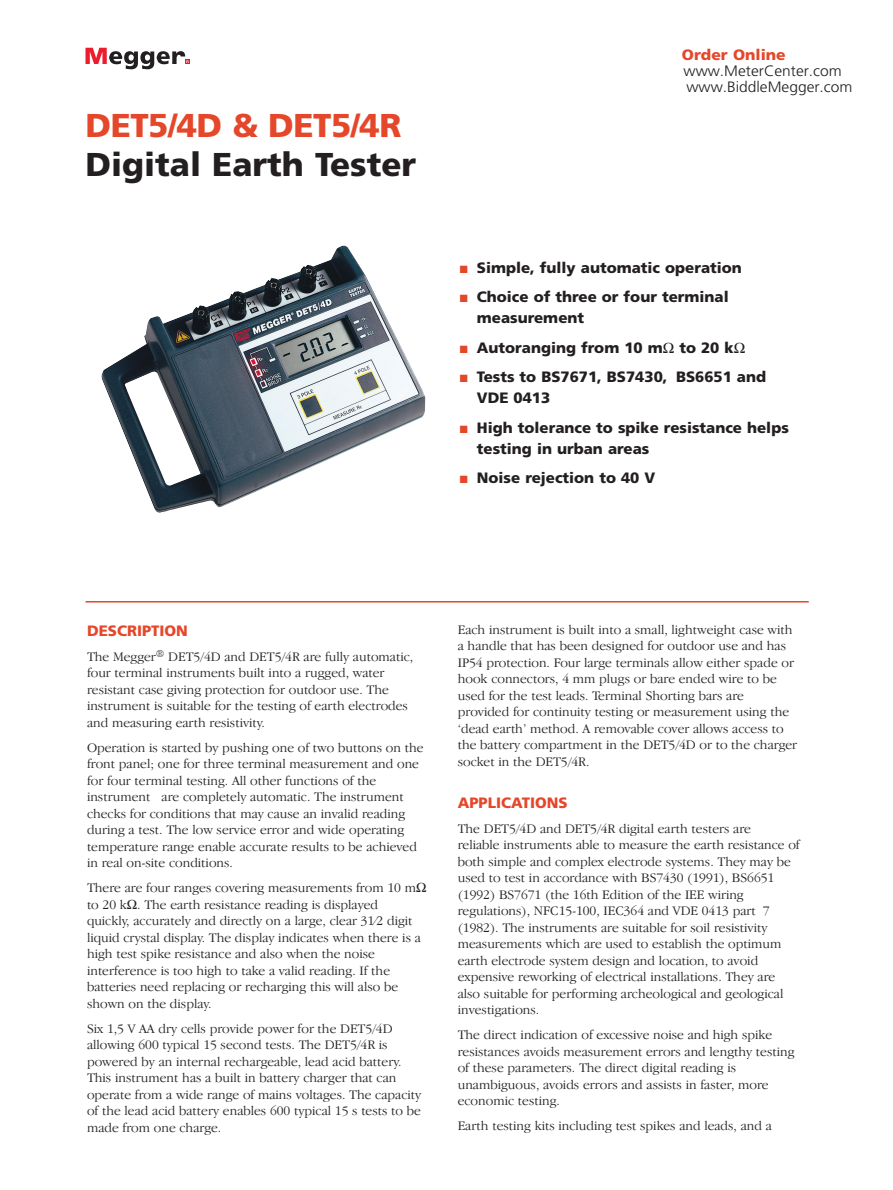
<style>
.page{position:relative;width:893px;height:1190px;background:#fff}
.page>*{position:absolute;margin:0;border:0;box-sizing:border-box;transform-origin:0 0}
.t1{font:900 33px "Frutiger";color:#231f20}
.t2{font:900 33px "Frutiger";letter-spacing:-.015em;color:#e5472a}
.t3{font:900 15px/21px "Frutiger";color:#231f20}
.t4{font:300 15px/16px "Frutiger";color:#231f20;scale:1.04 1}
.t5{font:900 15px "Frutiger";color:#e5472a}
.t6{font:900 15px "Frutiger";color:#e5472a;scale:1.04 1}
.t7{font:300 13.5px/16.5px "Garamond IT Cby BT";color:#231f20}
.s1{color:#e5472a}
</style>
<div class="page">
<svg style="left:85px;top:48px;width:104px;height:21px"></svg>
<hr style="left:85px;top:601px;width:723px;height:1px;background:#e5472a">
<img style="left:101px;top:245px;width:325px;height:268px">
<h1 class="t2" style="left:85px;top:113px;width:317px">DET5/4D &amp; DET5/4R</h1>
<h1 class="t1" style="left:85px;top:152px;width:332px">Digital Earth Tester</h1>
<p class="t6" style="left:682px;top:49px;width:101px">Order Online</p>
<p class="t4" style="left:683px;top:63px;width:164px">www.MeterCenter.com www.BiddleMegger.com</p>
<p class="t3" style="left:460px;top:258px;width:283px"><span class="s1">■</span> Simple, fully automatic operation</p>
<p class="t3" style="left:477px;top:288px;width:253px;text-indent:-17px"><span class="s1">■</span> Choice of three or four terminal measurement</p>
<p class="t3" style="left:460px;top:338px;width:275px"><span class="s1">■</span> Autoranging from 10 m to 20 k</p>
<p class="t3" style="left:477px;top:368px;width:291px;text-indent:-17px"><span class="s1">■</span> Tests to BS7671, BS7430, BS6651 and<br>VDE 0413</p>
<p class="t3" style="left:477px;top:418px;width:313px;text-indent:-17px"><span class="s1">■</span> High tolerance to spike resistance helps testing in urban areas</p>
<p class="t3" style="left:460px;top:469px;width:197px"><span class="s1">■</span> Noise rejection to 40 V</p>
<p class="t5" style="left:87px;top:624px;width:102px">DESCRIPTION</p>
<p class="t7" style="left:87px;top:649px;width:328px">The Megger<sup>®</sup> DET5/4D and DET5/4R are fully automatic, four terminal instruments built into a rugged, water resistant case giving protection for outdoor use. The instrument is suitable for the testing of earth electrodes and measuring earth resistivity.</p>
<p class="t7" style="left:87px;top:740px;width:338px">Operation is started by pushing one of two buttons on the front panel; one for three terminal measurement and one for four terminal testing. All other functions of the instrument are completely automatic. The instrument checks for conditions that may cause an invalid reading during a test. The low service error and wide operating temperature range enable accurate results to be achieved in real on-site conditions.</p>
<p class="t7" style="left:87px;top:881px;width:335px">There are four ranges covering measurements from 10 m to 20 k . The earth resistance reading is displayed quickly, accurately and directly on a large, clear 31⁄2 digit liquid crystal display. The display indicates when there is a high test spike resistance and also when the noise interference is too high to take a valid reading. If the batteries need replacing or recharging this will also be shown on the display.</p>
<p class="t7" style="left:87px;top:1021px;width:336px">Six 1,5 V AA dry cells provide power for the DET5/4D allowing 600 typical 15 second tests. The DET5/4R is powered by an internal rechargeable, lead acid battery.<br>This instrument has a built in battery charger that can operate from a wide range of mains voltages. The capacity of the lead acid battery enables 600 typical 15 s tests to be made from one charge.</p>
<p class="t7" style="left:458px;top:622px;width:341px">Each instrument is built into a small, lightweight case with a handle that has been designed for outdoor use and has IP54 protection. Four large terminals allow either spade or hook connectors, 4 mm plugs or bare ended wire to be used for the test leads. Terminal Shorting bars are provided for continuity testing or measurement using the ‘dead earth’ method. A removable cover allows access to the battery compartment in the DET5/4D or to the charger socket in the DET5/4R.</p>
<p class="t5" style="left:458px;top:796px;width:111px">APPLICATIONS</p>
<p class="t7" style="left:458px;top:821px;width:343px">The DET5/4D and DET5/4R digital earth testers are<br>reliable instruments able to measure the earth resistance of both simple and complex electrode systems. They may be used to test in accordance with BS7430 (1991), BS6651 (1992) BS7671 (the 16th Edition of the IEE wiring regulations), NFC15-100, IEC364 and VDE 0413 part 7 (1982). The instruments are suitable for soil resistivity measurements which are used to establish the optimum earth electrode system design and location, to avoid expensive reworking of electrical installations. They are also suitable for performing archeological and geological investigations.</p>
<p class="t7" style="left:458px;top:1027px;width:338px">The direct indication of excessive noise and high spike resistances avoids measurement errors and lengthy testing of these parameters. The direct digital reading is unambiguous, avoids errors and assists in faster, more economic testing.</p>
<p class="t7" style="left:458px;top:1118px;width:315px">Earth testing kits including test spikes and leads, and a</p>
</div>
